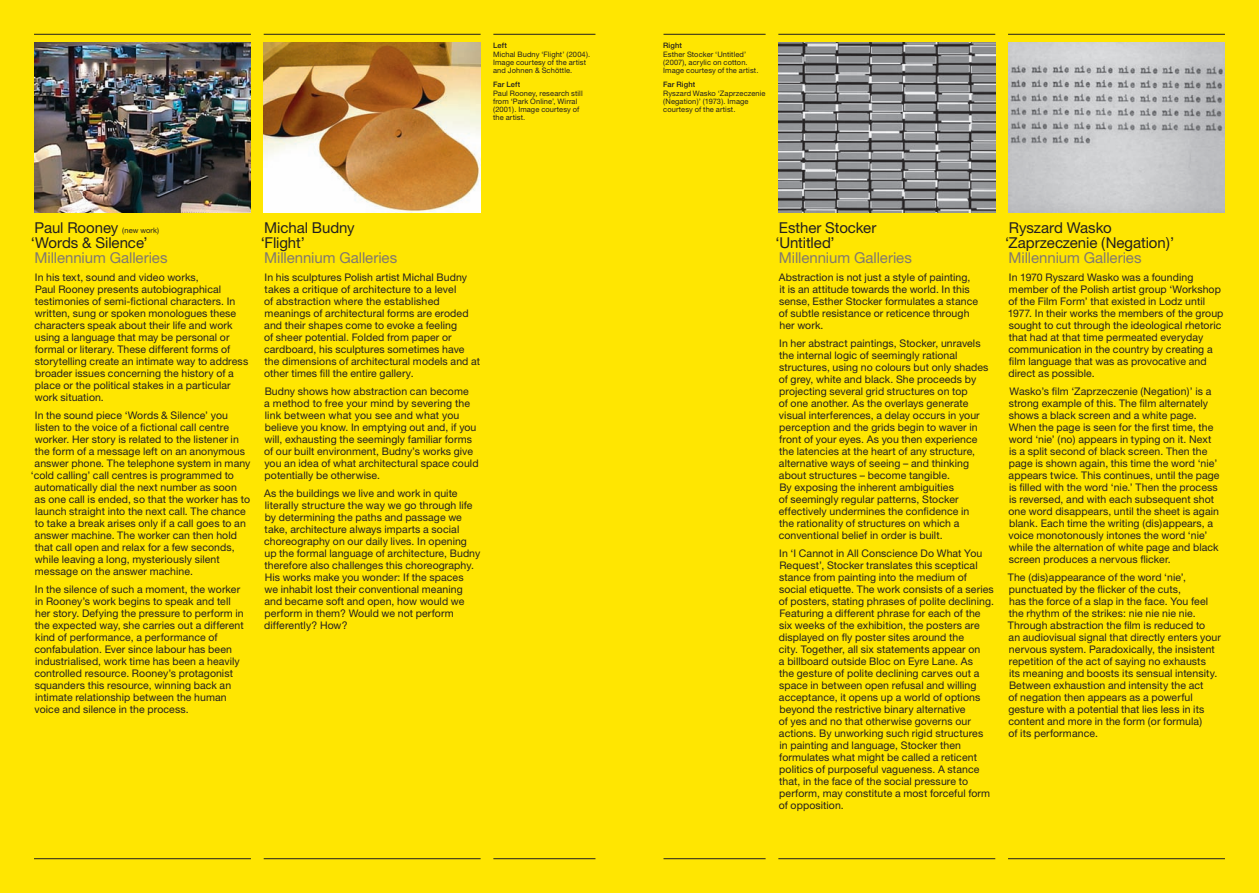
<style>
.page{position:relative;width:1259px;height:893px;background:#fff}
.page>*{position:absolute;margin:0;border:0;box-sizing:border-box;transform-origin:0 0}
.t1{font:15px/15px "Helvetica Neue";letter-spacing:-.005em;color:#231f20}
.t2{font:15px "Helvetica Neue";letter-spacing:-.005em;color:#81786f}
.t3{font:10.5px/12px "Helvetica Neue";letter-spacing:.005em;color:#231f20}
.t4{font:7.5px/8.2px "Helvetica Neue";letter-spacing:.01em;color:#231f20}
.t5{font:500 7.5px "Helvetica Neue";letter-spacing:.015em;color:#231f20}
.s1{font-size:7.5px}
</style>
<div class="page">
<div style="left:0;top:0;width:629px;height:893px;background:#ffe601"></div>
<hr style="left:493px;top:34px;width:102px;height:1px;background:#231f20">
<hr style="left:34px;top:34px;width:217px;height:1px;background:#231f20">
<hr style="left:264px;top:34px;width:216px;height:1px;background:#231f20">
<hr style="left:493px;top:858px;width:102px;height:1px;background:#231f20">
<hr style="left:34px;top:858px;width:217px;height:1px;background:#231f20">
<hr style="left:264px;top:858px;width:216px;height:1px;background:#231f20">
<div style="left:629px;top:0;width:630px;height:893px;background:#ffe601"></div>
<hr style="left:663px;top:34px;width:102px;height:1px;background:#231f20">
<hr style="left:778px;top:34px;width:217px;height:1px;background:#231f20">
<hr style="left:1008px;top:34px;width:217px;height:1px;background:#231f20">
<hr style="left:663px;top:858px;width:102px;height:1px;background:#231f20">
<hr style="left:778px;top:858px;width:217px;height:1px;background:#231f20">
<hr style="left:1008px;top:858px;width:217px;height:1px;background:#231f20">
<img style="left:34px;top:43px;width:217px;height:170px">
<img style="left:264px;top:43px;width:217px;height:170px">
<img style="left:778px;top:43px;width:217px;height:170px">
<img style="left:1008px;top:43px;width:217px;height:170px">
<p class="t5" style="left:493px;top:41px;width:15px">Left</p>
<p class="t4" style="left:493px;top:50px;width:99px">Michal Budny ‘Flight’ (2004).<br>Image courtesy of the artist and Johnen &amp; Schöttle.</p>
<p class="t5" style="left:493px;top:80px;width:29px">Far Left</p>
<p class="t4" style="left:493px;top:89px;width:91px">Paul Rooney, research still from ‘Park Online’, Wirral (2001). Image courtesy of the artist.</p>
<h1 class="t1" style="left:31px;top:220px;width:130px">Paul Rooney <span class="s1">(new work) </span>‘Words &amp; Silence’</h1>
<h1 class="t2" style="left:35px;top:249px;width:134px">Millennium Galleries</h1>
<p class="t3" style="left:34px;top:271px;width:215px">In his text, sound and video works,<br>Paul Rooney presents autobiographical testimonies of semi-fictional characters. In written, sung or spoken monologues these characters speak about their life and work using a language that may be personal or formal or literary. These different forms of storytelling create an intimate way to address broader issues concerning the history of a place or the political stakes in a particular work situation.</p>
<p class="t3" style="left:35px;top:409px;width:194px">In the sound piece ‘Words &amp; Silence’ you</p>
<p class="t3" style="left:35px;top:421px;width:195px">listen to the voice of a fictional call centre</p>
<p class="t3" style="left:35px;top:433px;width:205px">worker. Her story is related to the listener in</p>
<p class="t3" style="left:35px;top:445px;width:211px">the form of a message left on an anonymous</p>
<p class="t3" style="left:35px;top:457px;width:217px">answer phone. The telephone system in many</p>
<p class="t3" style="left:31px;top:469px;width:204px">‘cold calling’ call centres is programmed to</p>
<p class="t3" style="left:35px;top:481px;width:204px">automatically dial the next number as soon</p>
<p class="t3" style="left:35px;top:493px;width:217px">as one call is ended, so that the worker has to</p>
<p class="t3" style="left:35px;top:505px;width:212px">launch straight into the next call. The chance</p>
<p class="t3" style="left:35px;top:517px;width:212px">to take a break arises only if a call goes to an</p>
<p class="t3" style="left:35px;top:529px;width:204px">answer machine. The worker can then hold</p>
<p class="t3" style="left:35px;top:541px;width:201px">that call open and relax for a few seconds,</p>
<p class="t3" style="left:35px;top:553px;width:186px">while leaving a long, mysteriously silent</p>
<p class="t3" style="left:35px;top:565px;width:160px">message on the answer machine.</p>
<p class="t3" style="left:34px;top:583px;width:211px">In the silence of such a moment, the worker in Rooney’s work begins to speak and tell her story. Defying the pressure to perform in the expected way, she carries out a different kind of performance, a performance of confabulation. Ever since labour has been industrialised, work time has been a heavily controlled resource. Rooney’s protagonist squanders this resource, winning back an intimate relationship between the human voice and silence in the process.</p>
<h1 class="t1" style="left:261px;top:220px;width:96px">Michal Budny ‘Flight’</h1>
<h1 class="t2" style="left:264px;top:249px;width:134px">Millennium Galleries</h1>
<p class="t3" style="left:264px;top:271px;width:218px">In his sculptures Polish artist Michal Budny takes a critique of architecture to a level<br>of abstraction where the established meanings of architectural forms are eroded and their shapes come to evoke a feeling<br>of sheer potential. Folded from paper or cardboard, his sculptures sometimes have the dimensions of architectural models and at other times fill the entire gallery.</p>
<p class="t3" style="left:264px;top:385px;width:216px">Budny shows how abstraction can become<br>a method to free your mind by severing the link between what you see and what you believe you know. In emptying out and, if you will, exhausting the seemingly familiar forms of our built environment, Budny’s works give you an idea of what architectural space could potentially be otherwise.</p>
<p class="t3" style="left:264px;top:487px;width:218px">As the buildings we live and work in quite literally structure the way we go through life by determining the paths and passage we take, architecture always imparts a social choreography on our daily lives. In opening up the formal language of architecture, Budny therefore also challenges this choreography.<br>His works make you wonder: If the spaces<br>we inhabit lost their conventional meaning and became soft and open, how would we perform in them? Would we not perform differently? How?</p>
<p class="t5" style="left:663px;top:41px;width:20px">Right</p>
<p class="t4" style="left:663px;top:50px;width:97px">Esther Stocker ‘Untitled’ (2007), acrylic on cotton.<br>Image courtesy of the artist.</p>
<p class="t5" style="left:663px;top:80px;width:34px">Far Right</p>
<p class="t4" style="left:663px;top:89px;width:104px">Ryszard Wasko ‘Zaprzeczenie (Negation)’ (1973). Image courtesy of the artist.</p>
<h1 class="t1" style="left:775px;top:220px;width:103px">Esther Stocker ‘Untitled’</h1>
<h1 class="t2" style="left:779px;top:249px;width:134px">Millennium Galleries</h1>
<p class="t3" style="left:778px;top:271px;width:201px">Abstraction is not just a style of painting, it is an attitude towards the world. In this sense, Esther Stocker formulates a stance of subtle resistance or reticence through her work.</p>
<p class="t3" style="left:779px;top:337px;width:211px">In her abstract paintings, Stocker, unravels the internal logic of seemingly rational structures, using no colours but only shades of grey, white and black. She proceeds by projecting several grid structures on top<br>of one another. As the overlays generate visual interferences, a delay occurs in your perception and the grids begin to waver in front of your eyes. As you then experience the latencies at the heart of any structure, alternative ways of seeing – and thinking about structures – become tangible.<br>By exposing the inherent ambiguities<br>of seemingly regular patterns, Stocker effectively undermines the confidence in<br>the rationality of structures on which a conventional belief in order is built.</p>
<p class="t3" style="left:779px;top:547px;width:217px">In ‘I Cannot in All Conscience Do What You Request’, Stocker translates this sceptical stance from painting into the medium of social etiquette. The work consists of a series of posters, stating phrases of polite declining.<br>Featuring a different phrase for each of the six weeks of the exhibition, the posters are displayed on fly poster sites around the<br>city. Together, all six statements appear on<br>a billboard outside Bloc on Eyre Lane. As<br>the gesture of polite declining carves out a space in between open refusal and willing acceptance, it opens up a world of options beyond the restrictive binary alternative<br>of yes and no that otherwise governs our actions. By unworking such rigid structures<br>in painting and language, Stocker then formulates what might be called a reticent politics of purposeful vagueness. A stance that, in the face of the social pressure to perform, may constitute a most forceful form of opposition.</p>
<h1 class="t1" style="left:1005px;top:220px;width:171px">Ryszard Wasko ‘Zaprzeczenie (Negation)’</h1>
<h1 class="t2" style="left:1008px;top:249px;width:134px">Millennium Galleries</h1>
<p class="t3" style="left:1007px;top:271px;width:217px">In 1970 Ryszard Wasko was a founding member of the Polish artist group ‘Workshop of the Film Form’ that existed in Lodz until 1977. In their works the members of the group sought to cut through the ideological rhetoric that had at that time permeated everyday communication in the country by creating a film language that was as provocative and direct as possible.</p>
<p class="t3" style="left:1008px;top:385px;width:213px">Wasko’s film ‘Zaprzeczenie (Negation)’ is a strong example of this. The film alternately shows a black screen and a white page.<br>When the page is seen for the first time, the word ‘nie’ (no) appears in typing on it. Next is a split second of black screen. Then the page is shown again, this time the word ‘nie’ appears twice. This continues, until the page is filled with the word ‘nie.’ Then the process is reversed, and with each subsequent shot one word disappears, until the sheet is again blank. Each time the writing (dis)appears, a voice monotonously intones the word ‘nie’ while the alternation of white page and black screen produces a nervous flicker.</p>
<p class="t3" style="left:1008px;top:571px;width:215px">The (dis)appearance of the word ‘nie’, punctuated by the flicker of the cuts,<br>has the force of a slap in the face. You feel the rhythm of the strikes: nie nie nie nie.<br>Through abstraction the film is reduced to<br>an audiovisual signal that directly enters your nervous system. Paradoxically, the insistent repetition of the act of saying no exhausts<br>its meaning and boosts its sensual intensity.<br>Between exhaustion and intensity the act<br>of negation then appears as a powerful gesture with a potential that lies less in its content and more in the form (or formula)<br>of its performance.</p>
</div>
